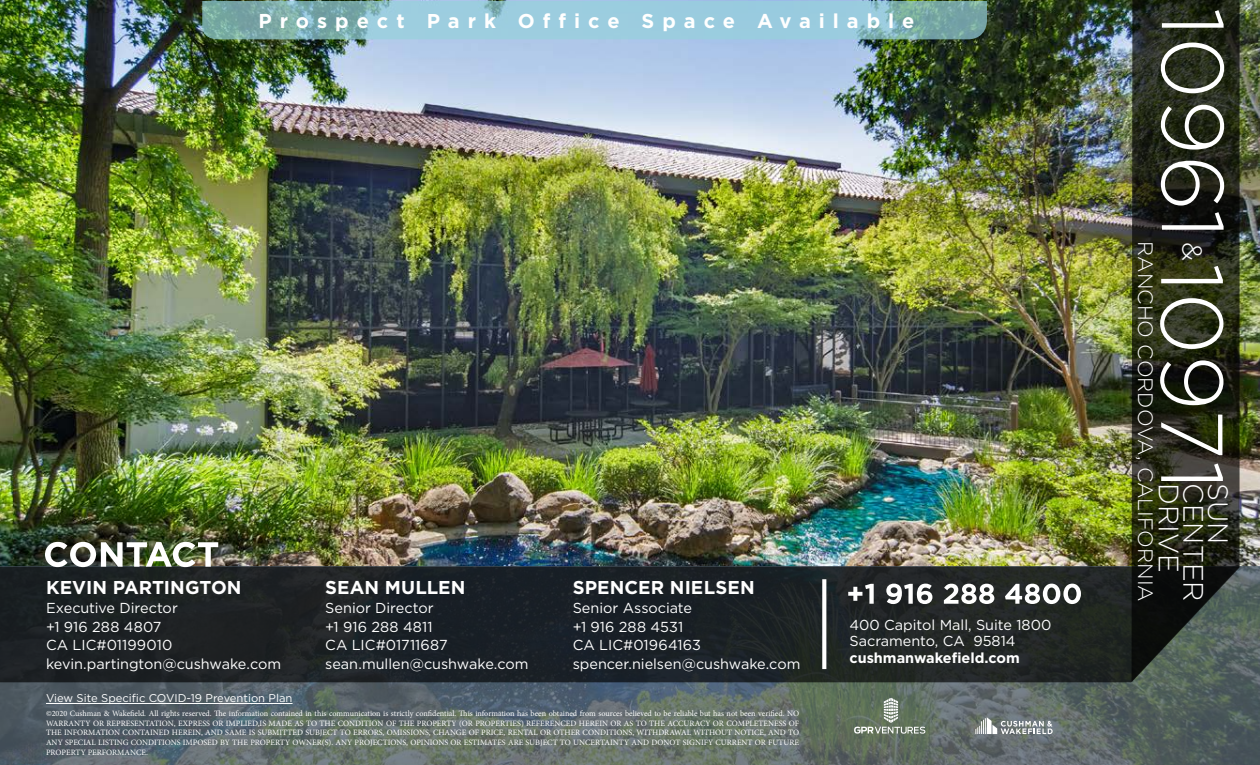
<style>
.page{position:relative;width:1260px;height:765px;background:#fff}
.page>*{position:absolute;margin:0;border:0;box-sizing:border-box;transform-origin:0 0}
.t1{font:300 87.5px "Gotham";color:#fff}
.t2{font:300 28px "Gotham";color:#fff}
.t3{font:300 27.5px "Gotham";color:#fff}
.t4{font:300 20.88px "Gotham";color:#fff}
.t5{font:700 20px "Gotham";letter-spacing:.4em;color:#fff}
.t6{font:700 18.62px "Gotham";letter-spacing:.005em;color:#fff}
.t7{font:14.5px/18.8px "Gotham";color:#fff}
.t8{font:700 14.5px "Gotham";color:#fff}
.t9{font:11.25px "Gotham";color:#fff}
.t10{font:8.12px/9.8px "Minion Pro";color:#fff;text-align:justify}
</style>
<div class="page">
<img style="left:0;top:0;width:1260px;height:567px">
<svg style="left:0;top:567px;width:1260px;height:198px;background:#5b6767"></svg>
<svg style="left:0;top:567px;width:1132px;height:115px;background:#1d2225"></svg>
<svg style="left:1132px;top:0;width:108px;height:682px;background:#262a1c"></svg>
<img style="left:45px;top:542px;width:173px;height:25px">
<svg style="left:200px;top:1px;width:787px;height:38px;background:#8ebfca"></svg>
<svg style="left:854px;top:698px;width:71px;height:36px;background:#788675"></svg>
<svg style="left:822px;top:579px;width:4px;height:90px"></svg>
<svg style="left:1005px;top:584px;width:76px;height:20px"></svg>
<svg style="left:848px;top:584px;width:146px;height:20px"></svg>
<svg style="left:975px;top:717px;width:78px;height:17px"></svg>
<hr style="left:46px;top:703px;width:247px;height:1px;background:#fff">
<h3 class="t5" style="left:258px;top:8px;width:658px">Prospect Park Office Space Available</h3>
<h3 class="t6" style="left:46px;top:575px;width:197px">KEVIN PARTINGTON</h3>
<h3 class="t7" style="left:46px;top:598px;width:237px">Executive Director<br>+1 916 288 4807<br>CA LIC#01199010 kevin.partington@cushwake.com</h3>
<h3 class="t9" style="left:46px;top:691px;width:248px">View Site Specific COVID-19 Prevention Plan</h3>
<h3 class="t6" style="left:325px;top:575px;width:142px">SEAN MULLEN</h3>
<h3 class="t7" style="left:325px;top:598px;width:205px">Senior Director<br>+1 916 288 4811<br>CA LIC#01711687 sean.mullen@cushwake.com</h3>
<h3 class="t6" style="left:573px;top:575px;width:184px">SPENCER NIELSEN</h3>
<h3 class="t7" style="left:573px;top:598px;width:229px">Senior Associate<br>+1 916 288 4531<br>CA LIC#01964163 spencer.nielsen@cushwake.com</h3>
<p class="t10" style="left:46px;top:708px;width:755px">©2020 Cushman &amp; Wakefield. All rights reserved. The information contained in this communication is strictly confidential. This information has been obtained from sources believed to be reliable but has not been verified. NO WARRANTY OR REPRESENTATION, EXPRESS OR IMPLIED,IS MADE AS TO THE CONDITION OF THE PROPERTY (OR PROPERTIES) REFERENCED HEREIN OR AS TO THE ACCURACY OR COMPLETENESS OF THE INFORMATION CONTAINED HEREIN, AND SAME IS SUBMITTED SUBJECT TO ERRORS, OMISSIONS, CHANGE OF PRICE, RENTAL OR OTHER CONDITIONS, WITHDRAWAL WITHOUT NOTICE, AND TO ANY SPECIAL LISTING CONDITIONS IMPOSED BY THE PROPERTY OWNER(S). ANY PROJECTIONS, OPINIONS OR ESTIMATES ARE SUBJECT TO UNCERTAINTY AND DONOT SIGNIFY CURRENT OR FUTURE PROPERTY PERFORMANCE.</p>
<h3 class="t7" style="left:849px;top:617px;width:203px;line-height:16.2px">400 Capitol Mall, Suite 1800<br>Sacramento, CA 95814</h3>
<h3 class="t8" style="left:849px;top:648px;width:172px">cushmanwakefield.com</h3>
<h1 class="t1" style="left:1248px;top:8px;width:484px;rotate:90deg">10961 10971</h1>
<h3 class="t4" style="left:1159px;top:241px;width:362px;rotate:90deg">RANCHO CORDOVA, CALIFORNIA</h3>
<h3 class="t3" style="left:1210px;top:242px;width:21px;rotate:90deg">&amp;</h3>
<h2 class="t2" style="left:1186px;top:483px;width:91px;rotate:90deg">DRIVE</h2>
<h2 class="t2" style="left:1211px;top:483px;width:120px;rotate:90deg">CENTER</h2>
<h2 class="t2" style="left:1236px;top:483px;width:63px;rotate:90deg">SUN</h2>
</div>
